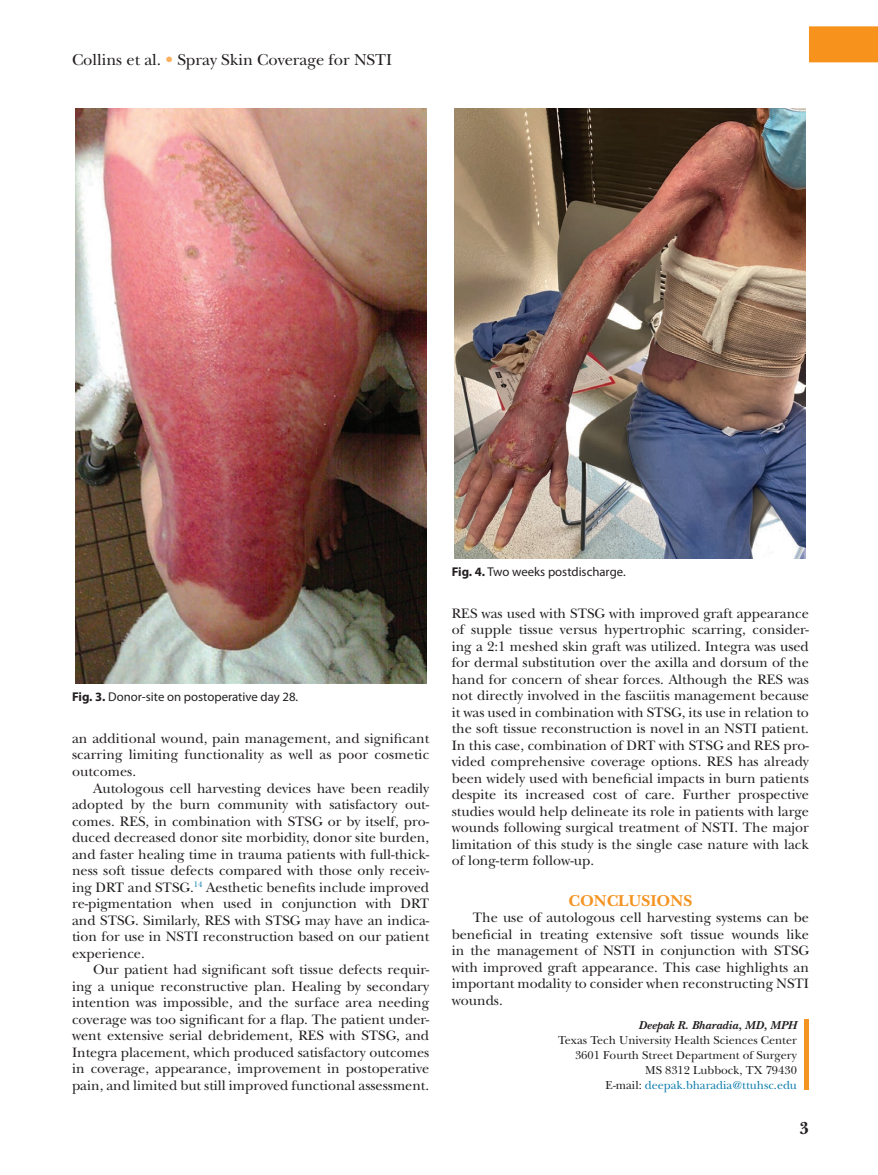
<style>
.page{position:relative;width:878px;height:1175px;background:#fff}
.page>*{position:absolute;margin:0;border:0;box-sizing:border-box;transform-origin:0 0}
.t1{font:700 18px "New Baskerville Std";color:#231f20}
.t2{font:16.5px "New Baskerville Std";color:#231f20}
.t3{font:700 16.5px "New Baskerville Std";color:#f49423}
.t4{font:14.25px/16.5px "New Baskerville Std";color:#231f20;text-align:justify}
.t5{font:12.75px "Myriad Pro";color:#231f20}
.t6{font:12px/15px "New Baskerville Std";color:#231f20;text-align:right}
.t7{font:italic 700 12px "New Baskerville Std";color:#231f20}
.s1{color:#fab05f}
.s2{font-weight:700}
.s3{color:#0f7eac}
</style>
<div class="page">
<div style="left:808px;top:26px;width:70px;height:36px;background:#f7931d"></div>
<hr style="left:804px;top:1019px;width:4px;height:15px;background:#f49423">
<hr style="left:804px;top:1028px;width:4px;height:16px;background:#f49423">
<hr style="left:804px;top:1043px;width:4px;height:16px;background:#f49423">
<hr style="left:804px;top:1058px;width:4px;height:16px;background:#f49423">
<hr style="left:804px;top:1073px;width:4px;height:16px;background:#f49423">
<img style="left:75px;top:108px;width:351px;height:575px">
<img style="left:455px;top:108px;width:351px;height:450px">
<p class="t2" style="left:72px;top:50px;width:321px">Collins et al. <span class="s1">•</span> Spray Skin Coverage for NSTI</p>
<p class="t5" style="left:72px;top:688px;width:228px"><span class="s2">Fig. 3.</span> Donor-site on postoperative day 28.</p>
<p class="t4" style="left:72px;top:730px;width:359px">an additional wound, pain management, and significant scarring limiting functionality as well as poor cosmetic outcomes.</p>
<p class="t4" style="left:72px;top:779px;width:359px;text-indent:21px">Autologous cell harvesting devices have been readily adopted by the burn community with satisfactory out&shy;comes. RES, in combination with STSG or by itself, pro&shy;duced decreased donor site morbidity, donor site burden, and faster healing time in trauma patients with full-thick&shy;ness soft tissue defects compared with those only receiv&shy;ing DRT and STSG.<sup>14</sup> Aesthetic benefits include improved re-pigmentation when used in conjunction with DRT and STSG. Similarly, RES with STSG may have an indica&shy;tion for use in NSTI reconstruction based on our patient experience.</p>
<p class="t4" style="left:72px;top:961px;width:359px;text-indent:21px">Our patient had significant soft tissue defects requir&shy;ing a unique reconstructive plan. Healing by secondary intention was impossible, and the surface area needing coverage was too significant for a flap. The patient under&shy;went extensive serial debridement, RES with STSG, and Integra placement, which produced satisfactory outcomes in coverage, appearance, improvement in postoperative pain, and limited but still improved functional assessment.</p>
<p class="t5" style="left:452px;top:563px;width:175px"><span class="s2">Fig. 4.</span> Two weeks postdischarge.</p>
<p class="t4" style="left:452px;top:605px;width:359px">RES was used with STSG with improved graft appearance of supple tissue versus hypertrophic scarring, consider&shy;ing a 2:1 meshed skin graft was utilized. Integra was used for dermal substitution over the axilla and dorsum of the hand for concern of shear forces. Although the RES was not directly involved in the fasciitis management because it was used in combination with STSG, its use in relation to the soft tissue reconstruction is novel in an NSTI patient.<br>In this case, combination of DRT with STSG and RES pro&shy;vided comprehensive coverage options. RES has already been widely used with beneficial impacts in burn patients despite its increased cost of care. Further prospective studies would help delineate its role in patients with large wounds following surgical treatment of NSTI. The major limitation of this study is the single case nature with lack of long-term follow-up.</p>
<p class="t3" style="left:568px;top:890px;width:125px">CONCLUSIONS</p>
<p class="t4" style="left:451px;top:909px;width:359px;text-indent:21px">The use of autologous cell harvesting systems can be beneficial in treating extensive soft tissue wounds like in the management of NSTI in conjunction with STSG with improved graft appearance. This case highlights an important modality to consider when reconstructing NSTI wounds.</p>
<p class="t7" style="left:638px;top:1018px;width:160px">Deepak R. Bharadia, MD, MPH</p>
<p class="t6" style="left:558px;top:1032px;width:240px">Texas Tech University Health Sciences Center 3601 Fourth Street Department of Surgery MS 8312 Lubbock, TX 79430<br>E-mail: <span class="s3">deepak.bharadia@ttuhsc.edu</span></p>
<p class="t1" style="left:799px;top:1118px;width:11px">3</p>
</div>
